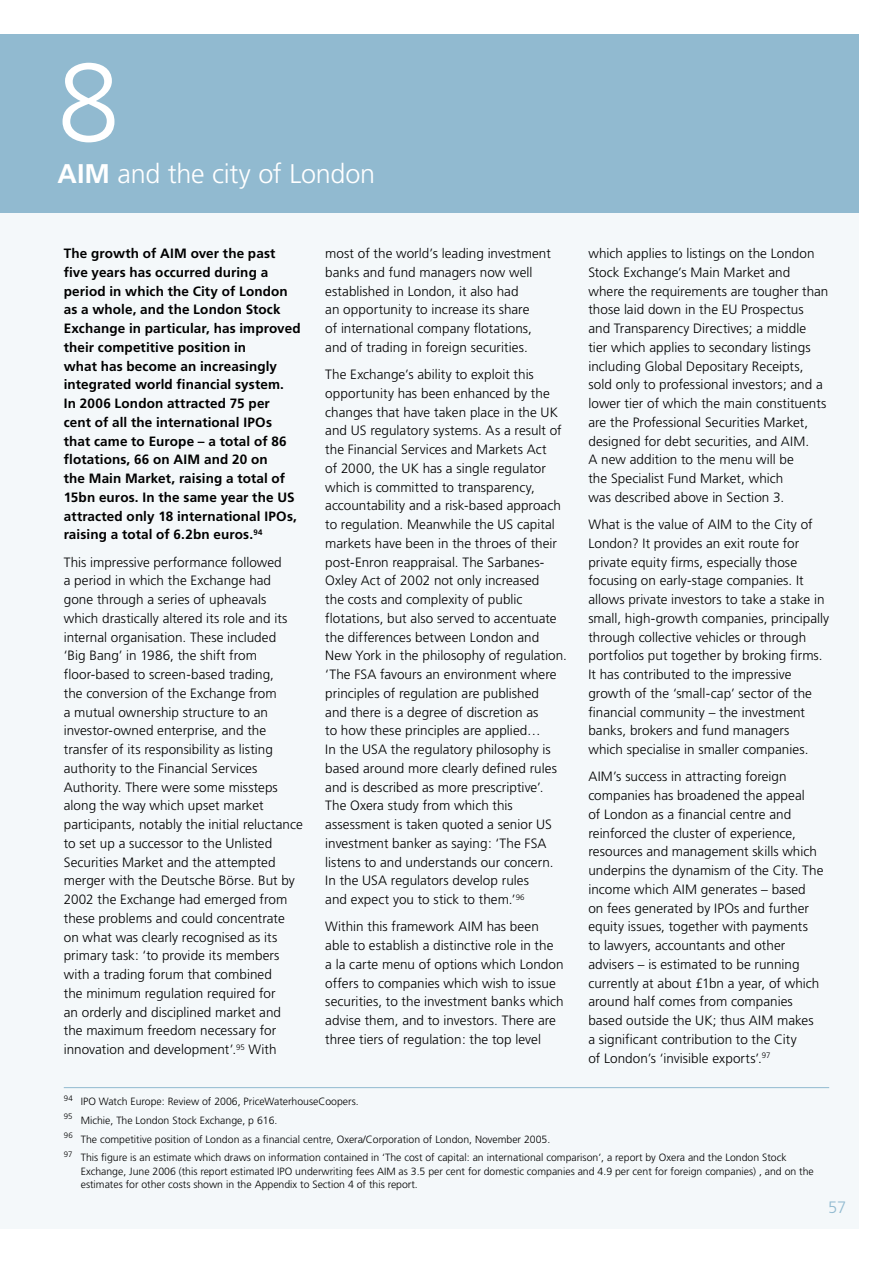
<style>
.page{position:relative;width:893px;height:1263px;background:#fff}
.page>*{position:absolute;margin:0;border:0;box-sizing:border-box;transform-origin:0 0}
.t1{font:300 111.9px "Frutiger";color:#fff}
.t2{font:300 27px "Frutiger";letter-spacing:-.01em;color:#fff}
.t3{font:300 16.5px "Frutiger";color:#91bad0}
.t4{font:300 13.5px/18.8px "Frutiger";letter-spacing:.005em;color:#000}
.t5{font:700 13.5px/18.8px "Frutiger";letter-spacing:.01em;color:#000}
.t6{font:300 10.5px/18.8px "Frutiger";color:#000}
.s1{font-weight:700}
</style>
<div class="page">
<div style="left:0;top:34px;width:859px;height:1195px;background:#f4f8fa"></div>
<div style="left:0;top:34px;width:859px;height:179px;background:#91bad0"></div>
<hr style="left:64px;top:1087px;width:765px;height:1px;background:#91bad0">
<h1 class="t1" style="left:57px;top:40px;width:64px">8</h1>
<h2 class="t2" style="left:57px;top:159px;width:319px"><span class="s1">AIM</span> and the city of London</h2>
<p class="t5" style="left:64px;top:244px;width:238px">The growth of AIM over the past five years has occurred during a period in which the City of London as a whole, and the London Stock<br>Exchange in particular, has improved their competitive position in<br>what has become an increasingly integrated world financial system.<br>In 2006 London attracted 75 per<br>cent of all the international IPOs that came to Europe – a total of 86 flotations, 66 on AIM and 20 on<br>the Main Market, raising a total of<br>15bn euros. In the same year the US attracted only 18 international IPOs, raising a total of 6.2bn euros.<sup>94</sup></p>
<p class="t4" style="left:64px;top:553px;width:241px">This impressive performance followed<br>a period in which the Exchange had gone through a series of upheavals which drastically altered its role and its internal organisation. These included<br>‘Big Bang’ in 1986, the shift from floor-based to screen-based trading,<br>the conversion of the Exchange from<br>a mutual ownership structure to an investor-owned enterprise, and the transfer of its responsibility as listing authority to the Financial Services Authority. There were some missteps along the way which upset market participants, notably the initial reluctance to set up a successor to the Unlisted Securities Market and the attempted merger with the Deutsche Börse. But by 2002 the Exchange had emerged from these problems and could concentrate on what was clearly recognised as its primary task: ‘to provide its members with a trading forum that combined<br>the minimum regulation required for<br>an orderly and disciplined market and the maximum freedom necessary for innovation and development’.<sup>95</sup> With</p>
<p class="t4" style="left:325px;top:244px;width:227px">most of the world’s leading investment banks and fund managers now well established in London, it also had<br>an opportunity to increase its share<br>of international company flotations, and of trading in foreign securities.</p>
<p class="t4" style="left:325px;top:365px;width:243px">The Exchange’s ability to exploit this opportunity has been enhanced by the changes that have taken place in the UK and US regulatory systems. As a result of the Financial Services and Markets Act<br>of 2000, the UK has a single regulator which is committed to transparency, accountability and a risk-based approach to regulation. Meanwhile the US capital markets have been in the throes of their post-Enron reappraisal. The Sarbanes-Oxley Act of 2002 not only increased<br>the costs and complexity of public flotations, but also served to accentuate the differences between London and New York in the philosophy of regulation. ‘The FSA favours an environment where principles of regulation are published<br>and there is a degree of discretion as<br>to how these principles are applied…<br>In the USA the regulatory philosophy is based around more clearly defined rules and is described as more prescriptive’.<br>The Oxera study from which this assessment is taken quoted a senior US investment banker as saying: ‘The FSA listens to and understands our concern.<br>In the USA regulators develop rules<br>and expect you to stick to them.’<sup>96</sup></p>
<p class="t4" style="left:325px;top:917px;width:240px">Within this framework AIM has been able to establish a distinctive role in the<br>a la carte menu of options which London offers to companies which wish to issue securities, to the investment banks which advise them, and to investors. There are three tiers of regulation: the top level</p>
<p class="t4" style="left:588px;top:244px;width:242px">which applies to listings on the London Stock Exchange’s Main Market and where the requirements are tougher than those laid down in the EU Prospectus and Transparency Directives; a middle<br>tier which applies to secondary listings including Global Depositary Receipts, sold only to professional investors; and a lower tier of which the main constituents are the Professional Securities Market, designed for debt securities, and AIM.<br>A new addition to the menu will be<br>the Specialist Fund Market, which<br>was described above in Section 3.</p>
<p class="t4" style="left:588px;top:515px;width:242px">What is the value of AIM to the City of London? It provides an exit route for private equity firms, especially those focusing on early-stage companies. It allows private investors to take a stake in small, high-growth companies, principally through collective vehicles or through portfolios put together by broking firms.<br>It has contributed to the impressive growth of the ‘small-cap’ sector of the financial community – the investment banks, brokers and fund managers<br>which specialise in smaller companies.</p>
<p class="t4" style="left:588px;top:767px;width:237px">AIM’s success in attracting foreign companies has broadened the appeal<br>of London as a financial centre and reinforced the cluster of experience, resources and management skills which underpins the dynamism of the City. The income which AIM generates – based on fees generated by IPOs and further equity issues, together with payments<br>to lawyers, accountants and other advisers – is estimated to be running currently at about £1bn a year, of which around half comes from companies based outside the UK; thus AIM makes a significant contribution to the City<br>of London’s ‘invisible exports’.<sup>97</sup></p>
<p class="t6" style="left:64px;top:1092px;width:724px"><sup>94</sup> IPO Watch Europe: Review of 2006, PriceWaterhouseCoopers.<br><sup>95</sup> Michie, The London Stock Exchange, p 616.<br><sup>96</sup> The competitive position of London as a financial centre, Oxera/Corporation of London, November 2005.<br><sup>97</sup> This figure is an estimate which draws on information contained in ‘The cost of capital: an international comparison’, a report by Oxera and the London Stock</p>
<p class="t6" style="left:81px;top:1164px;width:735px;line-height:13.5px">Exchange, June 2006 (this report estimated IPO underwriting fees AIM as 3.5 per cent for domestic companies and 4.9 per cent for foreign companies) , and on the estimates for other costs shown in the Appendix to Section 4 of this report.</p>
<p class="t3" style="left:828px;top:1197px;width:20px">57</p>
</div>
